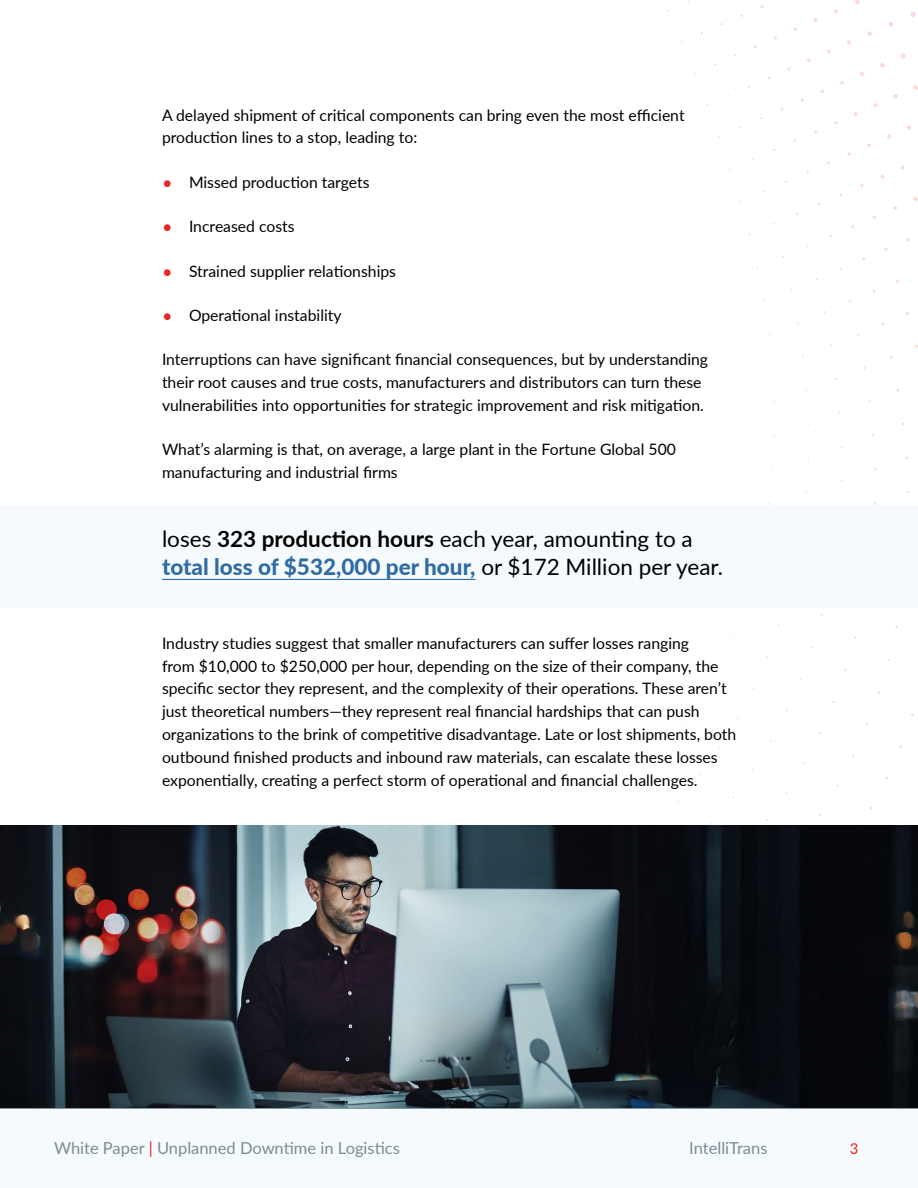
<style>
.page{position:relative;width:918px;height:1188px;background:#fff}
.page>*{position:absolute;margin:0;border:0;box-sizing:border-box;transform-origin:0 0}
.t1{font:22.5px/27.9px "Lato";color:#000}
.t2{font:16.5px "Lato";color:#7d8b92}
.t3{font:15.75px/22.8px "Lato";color:#000}
.t4{font:15px "Lato";color:#ed2526}
.s1{font-size:18px;color:#ed2526}
.s2{font-weight:700}
.s3{font-weight:800;color:#306ba5}
.s4{color:#ed2526}
</style>
<div class="page">
<svg style="left:847px;top:152px;width:4px;height:4px"></svg>
<svg style="left:840px;top:81px;width:4px;height:4px"></svg>
<svg style="left:854px;top:112px;width:4px;height:4px"></svg>
<svg style="left:867px;top:143px;width:4px;height:4px"></svg>
<svg style="left:834px;top:9px;width:4px;height:4px"></svg>
<svg style="left:847px;top:41px;width:4px;height:4px"></svg>
<svg style="left:860px;top:72px;width:4px;height:4px"></svg>
<svg style="left:874px;top:103px;width:4px;height:4px"></svg>
<svg style="left:887px;top:134px;width:4px;height:4px"></svg>
<svg style="left:901px;top:166px;width:4px;height:4px"></svg>
<svg style="left:914px;top:197px;width:4px;height:4px"></svg>
<svg style="left:855px;top:0;width:5px;height:4px"></svg>
<svg style="left:867px;top:31px;width:5px;height:5px"></svg>
<svg style="left:880px;top:63px;width:5px;height:4px"></svg>
<svg style="left:893px;top:94px;width:5px;height:5px"></svg>
<svg style="left:907px;top:125px;width:4px;height:5px"></svg>
<svg style="left:889px;top:22px;width:4px;height:5px"></svg>
<svg style="left:901px;top:54px;width:5px;height:4px"></svg>
<svg style="left:913px;top:85px;width:5px;height:5px"></svg>
<svg style="left:910px;top:12px;width:6px;height:5px"></svg>
<svg style="left:0;top:1108px;width:918px;height:1px"></svg>
<div style="left:0;top:505px;width:918px;height:103px;background:#f5fbfc"></div>
<hr style="left:162px;top:579px;width:314px;height:1px;background:#306ba5">
<img style="left:0;top:825px;width:918px;height:283px">
<p class="t3" style="left:162px;top:103px;width:524px">A delayed shipment of critical components can bring even the most efficient production lines to a stop, leading to:</p>
<p class="t3" style="left:162px;top:170px;width:209px"><span class="s1">•</span> Missed production targets</p>
<p class="t3" style="left:162px;top:214px;width:134px"><span class="s1">•</span> Increased costs</p>
<p class="t3" style="left:162px;top:259px;width:236px"><span class="s1">•</span> Strained supplier relationships</p>
<p class="t3" style="left:162px;top:303px;width:181px"><span class="s1">•</span> Operational instability</p>
<p class="t3" style="left:162px;top:348px;width:548px">Interruptions can have significant financial consequences, but by understanding their root causes and true costs, manufacturers and distributors can turn these vulnerabilities into opportunities for strategic improvement and risk mitigation.</p>
<p class="t3" style="left:162px;top:438px;width:515px">What’s alarming is that, on average, a large plant in the Fortune Global 500 manufacturing and industrial firms</p>
<h1 class="t1" style="left:162px;top:524px;width:563px">loses <span class="s2">323 production hours</span> each year, amounting to a <span class="s3">total loss of $532,000 per hour,</span> or $172 Million per year.</h1>
<p class="t3" style="left:162px;top:631px;width:576px">Industry studies suggest that smaller manufacturers can suffer losses ranging<br>from $10,000 to $250,000 per hour, depending on the size of their company, the specific sector they represent, and the complexity of their operations. These aren’t just theoretical numbers—they represent real financial hardships that can push organizations to the brink of competitive disadvantage. Late or lost shipments, both outbound finished products and inbound raw materials, can escalate these losses exponentially, creating a perfect storm of operational and financial challenges.</p>
<p class="t2" style="left:54px;top:1136px;width:347px">White Paper <span class="s4">|</span> Unplanned Downtime in Logistics</p>
<p class="t2" style="left:689px;top:1136px;width:80px">IntelliTrans</p>
<p class="t4" style="left:850px;top:1138px;width:10px">3</p>
</div>
